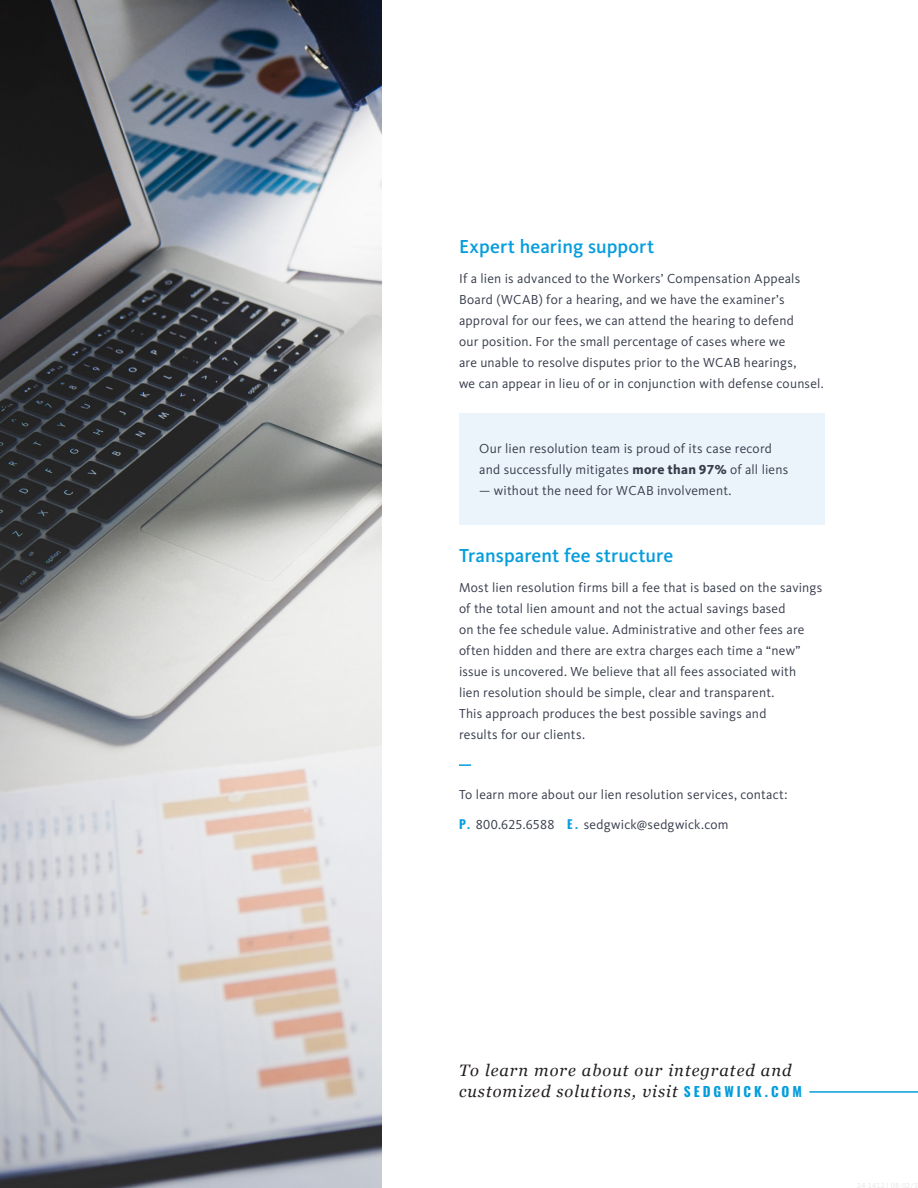
<style>
.page{position:relative;width:918px;height:1188px;background:#fff}
.page>*{position:absolute;margin:0;border:0;box-sizing:border-box;transform-origin:0 0}
.Body{font:500 19.5px "Kievit OT";letter-spacing:.005em;color:#069ddc}
.t1{font:italic 16.5px/21.6px "Georgia";letter-spacing:.06em;color:#231f20}
.Body-2{font:13.5px/21px "Kievit OT";letter-spacing:.015em;color:#373c4b}
.Body_Bullet{font:13.5px/21px "Kievit OT";letter-spacing:.015em;color:#373c4b}
.s1{font-weight:800}
.s2{font-family:"Oswald";font-weight:700;font-size:12px;color:#069ddc}
.s3{font-family:"Oswald";font-weight:700;font-style:normal;font-size:13.5px;color:#069ddc}
</style>
<div class="page">
<div style="left:459px;top:413px;width:365px;height:112px;background:#ebf4fb"></div>
<svg style="left:459px;top:764px;width:12px;height:2px"></svg>
<hr style="left:809px;top:1091px;width:109px;height:2px;background:#069ddc">
<img style="left:0;top:0;width:381px;height:1188px">
<p class="Body" style="left:459px;top:235px;width:197px">Expert hearing support</p>
<p class="Body-2" style="left:459px;top:268px;width:366px">If a lien is advanced to the Workers’ Compensation Appeals Board (WCAB) for a hearing, and we have the examiner’s approval for our fees, we can attend the hearing to defend<br>our position. For the small percentage of cases where we<br>are unable to resolve disputes prior to the WCAB hearings,<br>we can appear in lieu of or in conjunction with defense counsel.</p>
<p class="Body_Bullet" style="left:479px;top:438px;width:310px">Our lien resolution team is proud of its case record and successfully mitigates <span class="s1">more than 97%</span> of all liens</p>
<p class="Body_Bullet" style="left:479px;top:480px;width:254px">— without the need for WCAB involvement.</p>
<p class="Body" style="left:459px;top:544px;width:216px">Transparent fee structure</p>
<p class="Body-2" style="left:459px;top:577px;width:365px">Most lien resolution firms bill a fee that is based on the savings of the total lien amount and not the actual savings based<br>on the fee schedule value. Administrative and other fees are often hidden and there are extra charges each time a “new” issue is uncovered. We believe that all fees associated with<br>lien resolution should be simple, clear and transparent.<br>This approach produces the best possible savings and<br>results for our clients.</p>
<p class="Body-2" style="left:459px;top:784px;width:330px">To learn more about our lien resolution services, contact:</p>
<p class="Body-2" style="left:459px;top:814px;width:271px"><span class="s2">P.</span> 800.625.6588 <span class="s2">E .</span> sedgwick@sedgwick.com</p>
<p class="t1" style="left:459px;top:1059px;width:344px">To learn more about our integrated and customized solutions, visit <span class="s3">S E DGW ICK .C OM</span></p>
</div>
